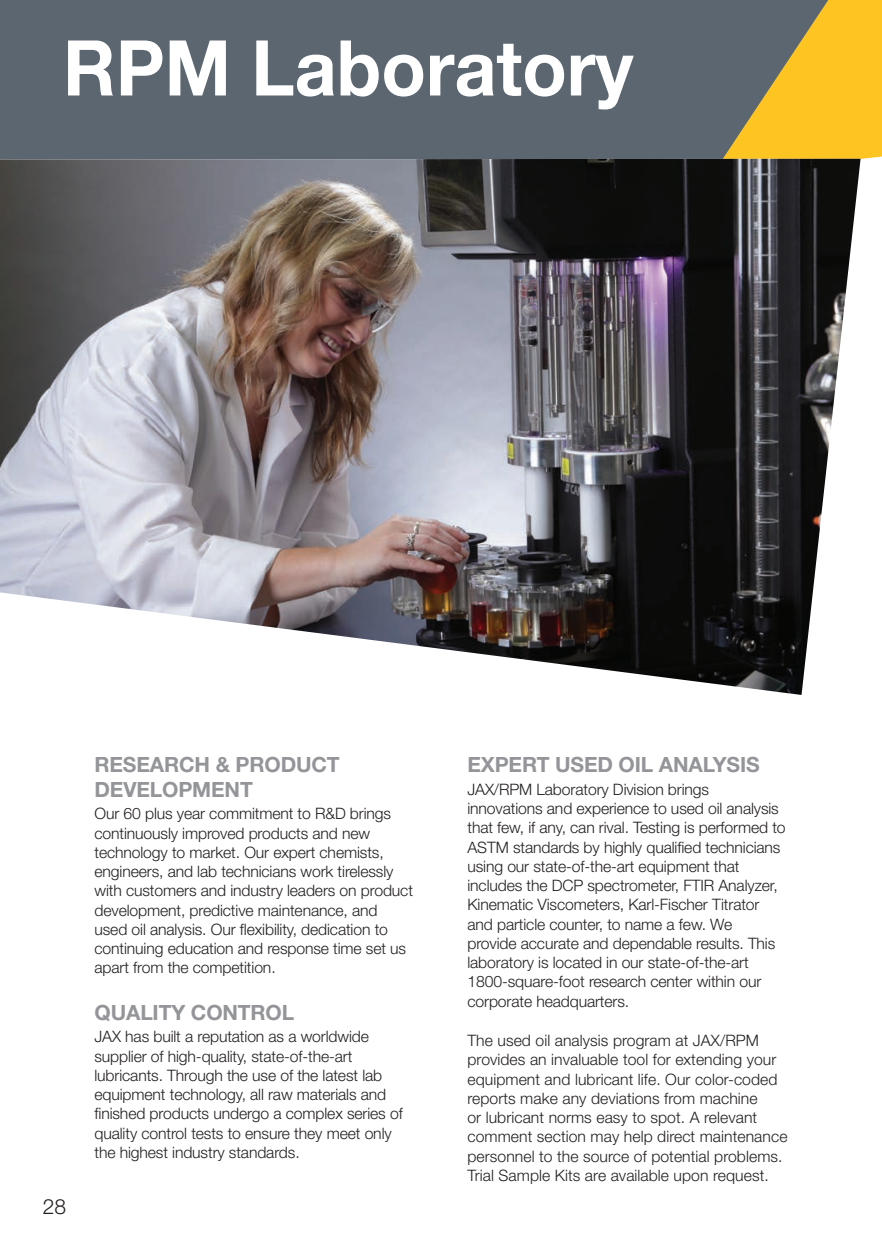
<style>
.page{position:relative;width:882px;height:1260px;background:#fff}
.page>*{position:absolute;margin:0;border:0;box-sizing:border-box;transform-origin:0 0}
.t1{font:700 77px "Helvetica Neue";color:#fff;scale:.95 1}
.t2{font:700 21px/24.5px "Helvetica Neue";letter-spacing:-.005em;color:#939598}
.t3{font:300 21px "Helvetica Neue";color:#231f20}
.t4{font:300 15.75px/19.2px "Helvetica Neue";letter-spacing:-.005em;color:#231f20}
</style>
<div class="page">
<div style="left:828px;top:0;width:54px;height:159px;background:#fec422"></div>
<div style="left:0;top:0;width:828px;height:159px;background:#5b6670"></div>
<img style="left:0;top:159px;width:861px;height:536px">
<h1 class="t1" style="left:63px;top:20px;width:602px">RPM Laboratory</h1>
<h2 class="t3" style="left:43px;top:1193px;width:25px">28</h2>
<h2 class="t2" style="left:94px;top:752px;width:247px">RESEARCH &amp; PRODUCT<br>DEVELOPMENT</h2>
<p class="t4" style="left:94px;top:804px;width:320px">Our 60 plus year commitment to R&amp;D brings continuously improved products and new technology to market. Our expert chemists, engineers, and lab technicians work tirelessly with customers and industry leaders on product development, predictive maintenance, and used oil analysis. Our flexibility, dedication to continuing education and response time set us apart from the competition.</p>
<h2 class="t2" style="left:94px;top:1000px;width:201px">QUALITY CONTROL</h2>
<p class="t4" style="left:94px;top:1027px;width:310px">JAX has built a reputation as a worldwide supplier of high-quality, state-of-the-art lubricants. Through the use of the latest lab equipment technology, all raw materials and finished products undergo a complex series of quality control tests to ensure they meet only the highest industry standards.</p>
<h2 class="t2" style="left:467px;top:752px;width:294px">EXPERT USED OIL ANALYSIS</h2>
<p class="t4" style="left:467px;top:779px;width:320px">JAX/RPM Laboratory Division brings innovations and experience to used oil analysis that few, if any, can rival. Testing is performed to ASTM standards by highly qualified technicians using our state-of-the-art equipment that includes the DCP spectrometer, FTIR Analyzer, Kinematic Viscometers, Karl-Fischer Titrator and particle counter, to name a few. We<br>provide accurate and dependable results. This laboratory is located in our state-of-the-art 1800-square-foot research center within our corporate headquarters.</p>
<p class="t4" style="left:467px;top:1031px;width:322px">The used oil analysis program at JAX/RPM provides an invaluable tool for extending your equipment and lubricant life. Our color-coded reports make any deviations from machine<br>or lubricant norms easy to spot. A relevant comment section may help direct maintenance personnel to the source of potential problems.<br>Trial Sample Kits are available upon request.</p>
</div>
